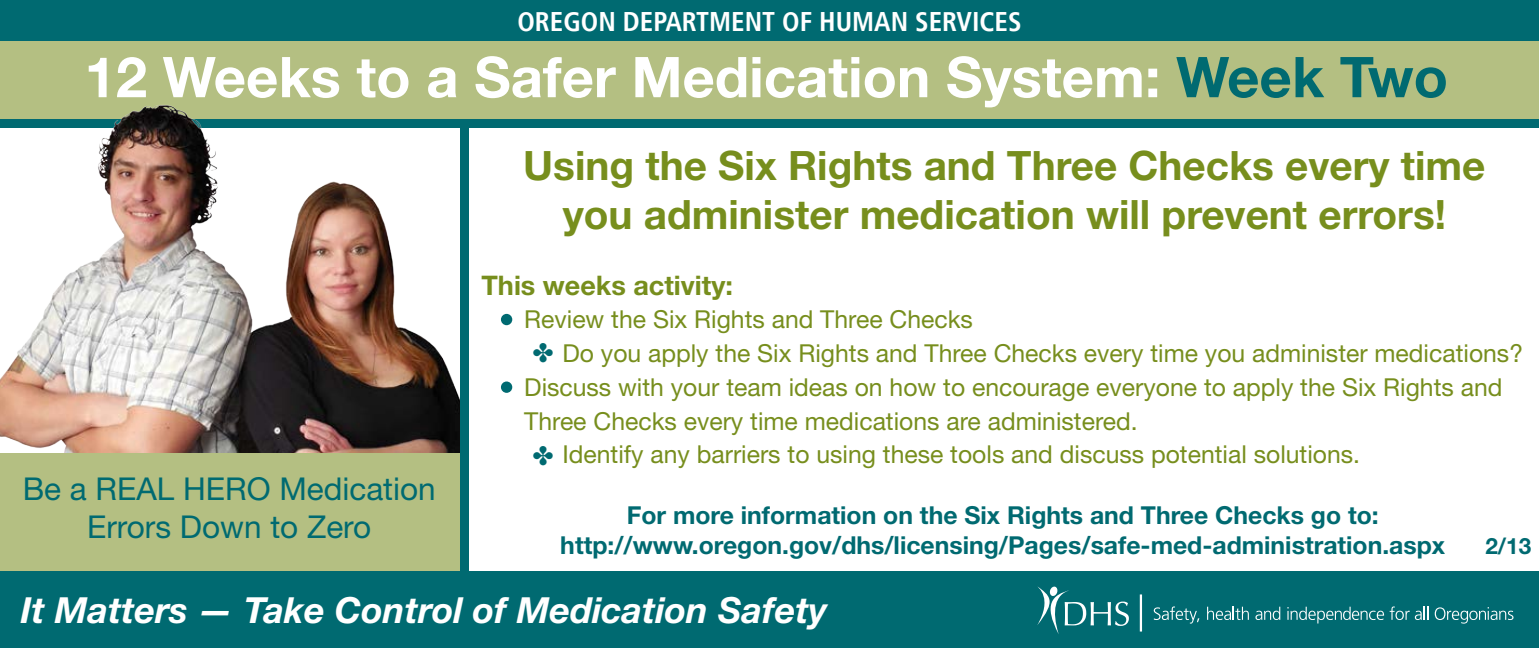
<style>
.page{position:relative;width:1539px;height:648px;background:#fff}
.page>*{position:absolute;margin:0;border:0;box-sizing:border-box;transform-origin:0 0}
.t1{font:700 56.25px "Helvetica Neue LT Std";color:#fff}
.t2{font:700 40.5px/48.6px "Helvetica Neue LT Std";color:#778e1d;text-align:center}
.t3{font:italic 700 36px "Helvetica Neue LT Std";color:#fff}
.t4{font:31.5px/37.8px "Helvetica Neue LT Std";color:#006a71;text-align:center}
.t5{font:700 condensed 27px "Frutiger LT";color:#fff}
.t6{font:700 27px "Helvetica Neue LT Std";color:#778e1d}
.t7{font:24.75px/33.8px "Helvetica Neue LT Std";color:#778e1d}
.t8{font:700 24.75px "Helvetica Neue LT Std";color:#006a71}
.t9{font:700 22.5px "Helvetica Neue LT Std";color:#006a71}
.s1{color:#006a71}
</style>
<div class="page">
<div style="left:0;top:0;width:1539px;height:122px;background:#b4bf82"></div>
<div style="left:0;top:120px;width:1539px;height:8px;background:#006a71"></div>
<img style="left:0;top:105px;width:467px;height:349px">
<div style="left:0;top:454px;width:467px;height:194px;background:#b4bf82"></div>
<div style="left:460px;top:120px;width:8px;height:457px;background:#006a71"></div>
<div style="left:0;top:0;width:1539px;height:40px;background:#006a71"></div>
<div style="left:0;top:572px;width:1539px;height:76px;background:#006a71"></div>
<svg style="left:1154px;top:606px;width:45px;height:18px"></svg>
<svg style="left:1207px;top:607px;width:42px;height:13px"></svg>
<svg style="left:1255px;top:607px;width:25px;height:13px"></svg>
<svg style="left:1287px;top:607px;width:97px;height:17px"></svg>
<svg style="left:1390px;top:606px;width:39px;height:14px"></svg>
<svg style="left:1435px;top:607px;width:79px;height:17px"></svg>
<hr style="left:1140px;top:594px;width:2px;height:38px;background:#fff">
<svg style="left:1037px;top:586px;width:92px;height:48px"></svg>
<div style="left:501px;top:314px;width:11px;height:11px;background:#006a71;border-radius:50%"></div>
<div style="left:501px;top:382px;width:11px;height:11px;background:#006a71;border-radius:50%"></div>
<p class="t5" style="left:517px;top:5px;width:506px">OREGON DEPARTMENT OF HUMAN SERVICES</p>
<p class="t1" style="left:85px;top:42px;width:1365px">12 Weeks to a Safer Medication System: <span class="s1">Week Two</span></p>
<p class="t4" style="left:23px;top:470px;width:415px">Be a REAL HERO Medication<br>Errors Down to Zero</p>
<p class="t2" style="left:523px;top:141px;width:964px">Using the Six Rights and Three Checks every time you administer medication will prevent errors!</p>
<p class="t6" style="left:482px;top:268px;width:253px">This weeks activity:</p>
<p class="t7" style="left:524px;top:302px;width:450px">Review the Six Rights and Three Checks</p>
<p class="t7" style="left:532px;top:336px;width:992px"><span class="s1">✤</span> Do you apply the Six Rights and Three Checks every time you administer medications?</p>
<p class="t7" style="left:524px;top:370px;width:980px">Discuss with your team ideas on how to encourage everyone to apply the Six Rights and<br>Three Checks every time medications are administered.</p>
<p class="t7" style="left:532px;top:437px;width:829px"><span class="s1">✤</span> Identify any barriers to using these tools and discuss potential solutions.</p>
<p class="t8" style="left:627px;top:500px;width:754px">For more information on the Six Rights and Three Checks go to:</p>
<p class="t8" style="left:560px;top:529px;width:886px">http://www.oregon.gov/dhs/licensing/Pages/safe-med-administration.aspx</p>
<p class="t9" style="left:1485px;top:532px;width:47px">2/13</p>
<p class="t3" style="left:21px;top:588px;width:808px">It Matters — Take Control of Medication Safety</p>
</div>
